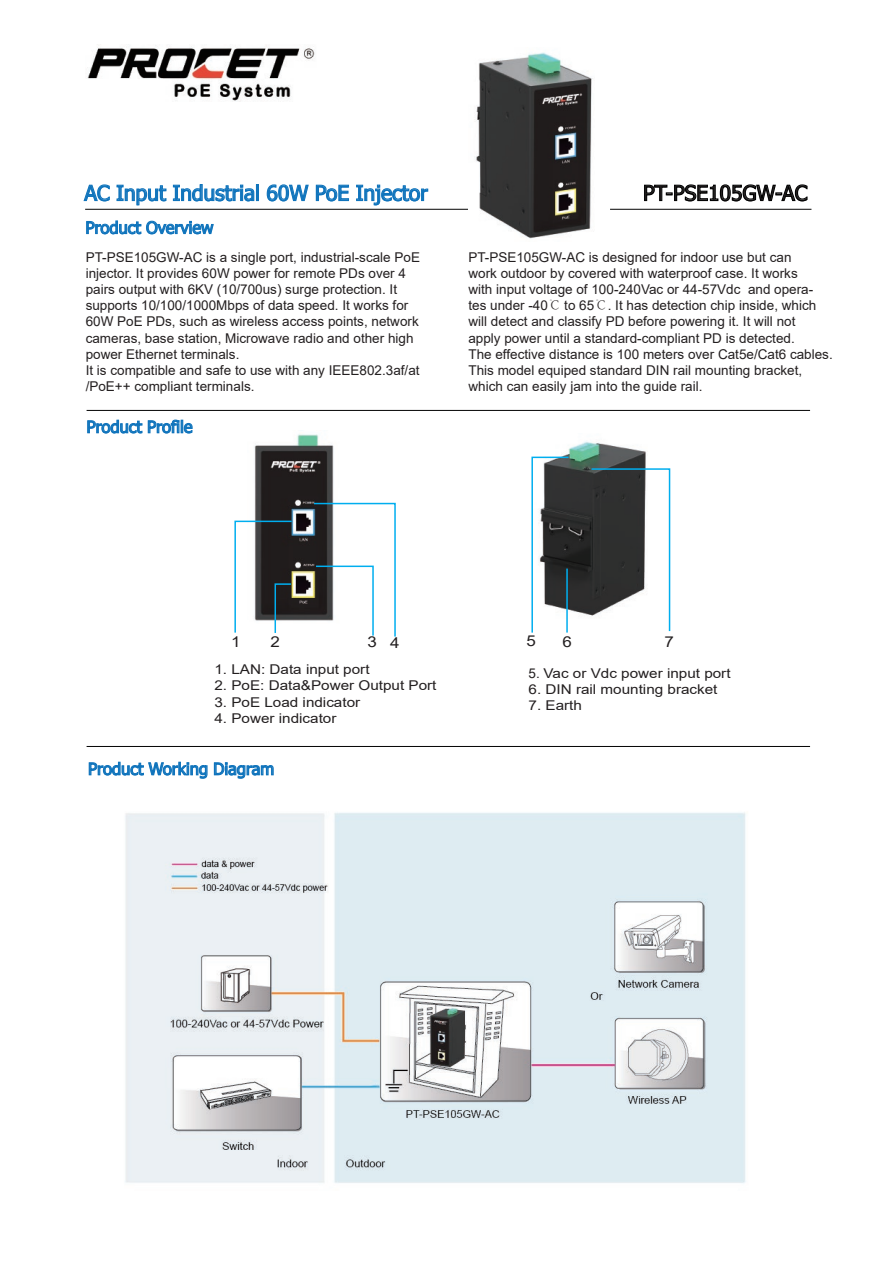
<style>
.page{position:relative;width:893px;height:1263px;background:#fff}
.page>*{position:absolute;margin:0;border:0;box-sizing:border-box;transform-origin:0 0}
.t1{font:21px "Tahoma";color:#1074bc}
.t2{font:21px "Tahoma";color:#231f20}
.t3{font:16.5px "Tahoma";color:#1074bc}
.t4{font:15px "Arial";color:#231f20;scale:1.13 1}
.t5{font:13.5px/16.2px "Arial";color:#231f20}
.t6{font:13.5px "Arial";color:#231f20;scale:1.13 1}
.s1{font-family:"Adobe Song Std";font-weight:300}
</style>
<div class="page">
<img style="left:254px;top:434px;width:80px;height:187px">
<svg style="left:83px;top:184px;width:27px;height:18px"></svg>
<svg style="left:116px;top:184px;width:139px;height:22px"></svg>
<div style="left:256px;top:184px;width:3px;height:17px;border:1px solid #1074bc"></div>
<svg style="left:266px;top:184px;width:43px;height:18px"></svg>
<svg style="left:315px;top:184px;width:34px;height:18px"></svg>
<svg style="left:356px;top:184px;width:73px;height:22px"></svg>
<svg style="left:86px;top:220px;width:128px;height:15px"></svg>
<hr style="left:87px;top:746px;width:723px;height:1px;background:#030303">
<svg style="left:644px;top:184px;width:164px;height:18px"></svg>
<img style="left:87px;top:45px;width:228px;height:57px">
<svg style="left:87px;top:419px;width:106px;height:15px"></svg>
<svg style="left:88px;top:761px;width:186px;height:18px"></svg>
<hr style="left:87px;top:410px;width:723px;height:1px;background:#030303">
<hr style="left:610px;top:209px;width:201px;height:1px;background:#030303">
<hr style="left:85px;top:209px;width:384px;height:1px;background:#030303">
<img style="left:468px;top:52px;width:125px;height:187px">
<img style="left:563px;top:441px;width:83px;height:174px">
<img style="left:125px;top:812px;width:621px;height:371px">
<svg style="left:590px;top:467px;width:81px;height:165px"></svg>
<svg style="left:531px;top:456px;width:39px;height:177px"></svg>
<svg style="left:234px;top:520px;width:59px;height:113px"></svg>
<svg style="left:312px;top:502px;width:84px;height:135px"></svg>
<h1 class="t1" style="left:84px;top:179px;width:345px">AC Input Industrial 60W PoE Injector</h1>
<p class="t3" style="left:86px;top:216px;width:129px">Product Overview</p>
<p class="t5" style="left:86px;top:249px;width:336px">PT-PSE105GW-AC is a single port, industrial-scale PoE injector. It provides 60W power for remote PDs over 4 pairs output with 6KV (10/700us) surge protection. It supports 10/100/1000Mbps of data speed. It works for 60W PoE PDs, such as wireless access points, network cameras, base station, Microwave radio and other high power Ethernet terminals.<br>It is compatible and safe to use with any IEEE802.3af/at /PoE++ compliant terminals.</p>
<p class="t5" style="left:468px;top:249px;width:366px">PT-PSE105GW-AC is designed for indoor use but can<br>work outdoor by covered with waterproof case. It works<br>with input voltage of 100-240Vac or 44-57Vdc and opera&shy;tes under -40<span class="s1">℃</span> to 65<span class="s1">℃</span>. It has detection chip inside, which will detect and classify PD before powering it. It will not<br>apply power until a standard-compliant PD is detected.<br>The effective distance is 100 meters over Cat5e/Cat6 cables.<br>This model equiped standard DIN rail mounting bracket, which can easily jam into the guide rail.</p>
<h1 class="t2" style="left:643px;top:179px;width:166px">PT-PSE105GW-AC</h1>
<p class="t3" style="left:87px;top:416px;width:107px">Product Profile</p>
<p class="t4" style="left:231px;top:632px;width:10px">1</p>
<p class="t4" style="left:270px;top:632px;width:10px">2</p>
<p class="t4" style="left:368px;top:632px;width:30px">3 4</p>
<p class="t6" style="left:214px;top:660px;width:139px">1. LAN: Data input port</p>
<p class="t6" style="left:214px;top:676px;width:198px">2. PoE: Data&amp;Power Output Port</p>
<p class="t6" style="left:214px;top:692px;width:131px">3. PoE Load indicator</p>
<p class="t6" style="left:214px;top:709px;width:110px">4. Power indicator</p>
<p class="t3" style="left:88px;top:758px;width:188px">Product Working Diagram</p>
<p class="t4" style="left:527px;top:631px;width:10px">5</p>
<p class="t4" style="left:562px;top:631px;width:10px">6</p>
<p class="t4" style="left:665px;top:631px;width:10px">7</p>
<p class="t5" style="left:529px;top:665px;width:204px">5. Vac or Vdc power input port</p>
<p class="t6" style="left:528px;top:680px;width:169px">6. DIN rail mounting bracket</p>
<p class="t6" style="left:528px;top:696px;width:49px">7. Earth</p>
</div>
